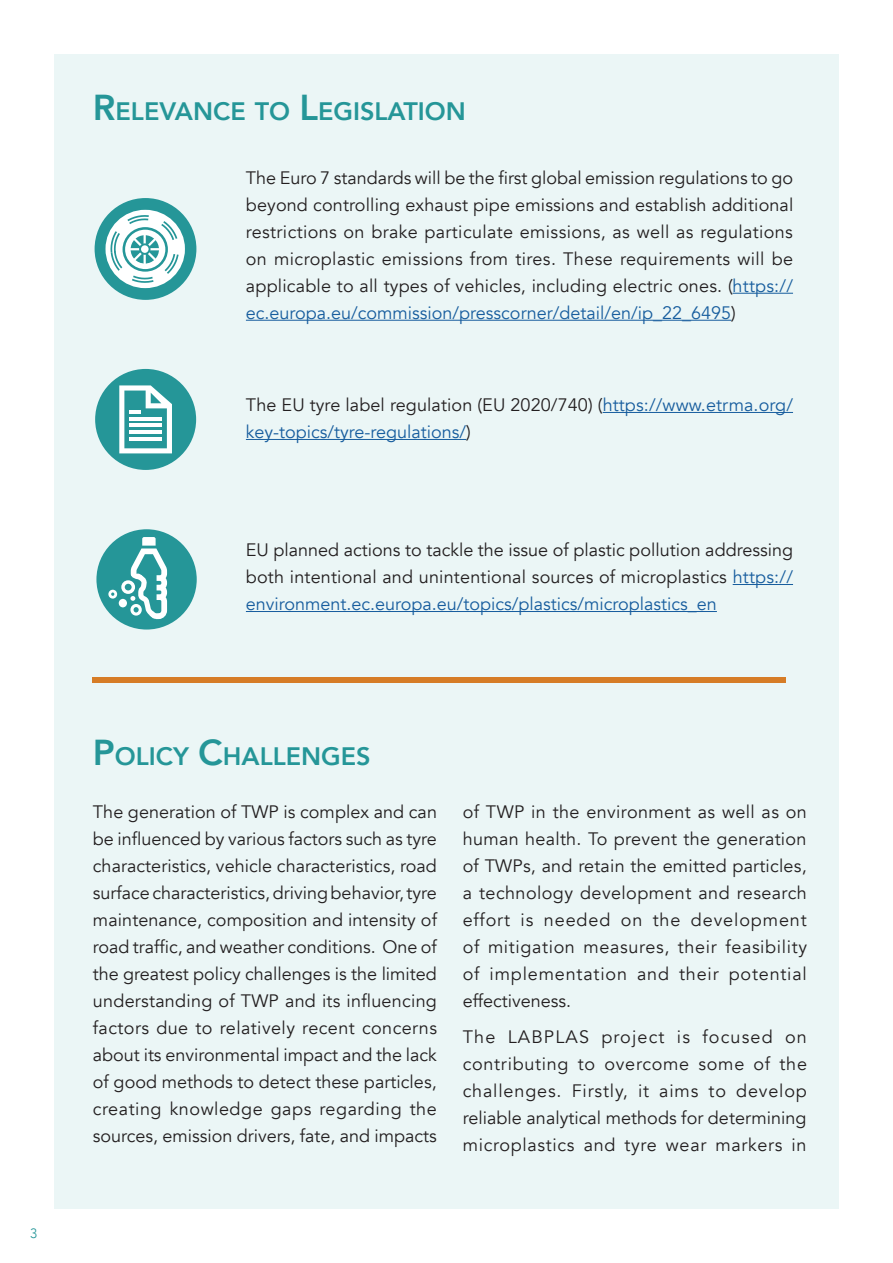
<style>
.page{position:relative;width:893px;height:1263px;background:#fff}
.page>*{position:absolute;margin:0;border:0;box-sizing:border-box;transform-origin:0 0}
.t1{font:800 25.2px "Avenir";color:#259698}
.t2{font:18px/27px "Avenir";color:#231f20;text-align:justify}
.t3{font:18px/27px "Avenir";letter-spacing:.005em;color:#175d9e}
.t4{font:300 13.5px "Avenir";color:#259698}
.s1{font-size:36px}
.s2{color:#175d9e}
.s3{color:#231f20}
</style>
<div class="page">
<div style="left:54px;top:54px;width:785px;height:1155px;background:#ebf6f6"></div>
<div style="left:93px;top:678px;width:693px;height:5px;background:#d67c26"></div>
<div style="left:95px;top:198px;width:101px;height:102px;background:#259698;border-radius:50%"></div>
<div style="left:106px;top:210px;width:79px;height:78px;border:24px solid #fff;border-radius:50%"></div>
<svg style="left:110px;top:215px;width:69px;height:68px"></svg>
<div style="left:123px;top:227px;width:45px;height:45px;border:3px solid #259698;border-radius:50%"></div>
<div style="left:139px;top:243px;width:12px;height:12px;border:2px solid #259698;border-radius:50%"></div>
<hr style="left:733px;top:293px;width:60px;height:1px;background:#175d9e">
<hr style="left:246px;top:320px;width:485px;height:1px;background:#175d9e">
<div style="left:95px;top:369px;width:101px;height:101px;background:#259698;border-radius:50%"></div>
<svg style="left:119px;top:385px;width:53px;height:68px"></svg>
<hr style="left:129px;top:424px;width:33px;height:3px;background:#fff">
<hr style="left:129px;top:430px;width:33px;height:4px;background:#fff">
<hr style="left:129px;top:437px;width:33px;height:4px;background:#fff">
<hr style="left:603px;top:412px;width:190px;height:1px;background:#175d9e">
<hr style="left:246px;top:439px;width:220px;height:1px;background:#175d9e">
<div style="left:96px;top:529px;width:101px;height:100px;background:#259698;border-radius:50%"></div>
<div style="left:121px;top:580px;width:14px;height:14px;border:3px solid #fff;border-radius:50%"></div>
<div style="left:119px;top:599px;width:8px;height:8px;background:#fff;border-radius:50%"></div>
<svg style="left:125px;top:537px;width:42px;height:83px"></svg>
<div style="left:108px;top:590px;width:9px;height:9px;border:3px solid #fff;border-radius:50%"></div>
<hr style="left:733px;top:584px;width:60px;height:1px;background:#175d9e">
<hr style="left:246px;top:611px;width:471px;height:1px;background:#175d9e">
<p class="t4" style="left:30px;top:1225px;width:9px">3</p>
<p class="t1" style="left:93px;top:92px;width:375px"><span class="s1">R</span>ELEVANCE TO <span class="s1">L</span>EGISLATION</p>
<p class="t2" style="left:246px;top:164px;width:549px">The Euro 7 standards will be the first global emission regulations to go beyond controlling exhaust pipe emissions and establish additional restrictions on brake particulate emissions, as well as regulations on microplastic emissions from tires. These requirements will be applicable to all types of vehicles, including electric ones. (<span class="s2">https:// ec.europa.eu/commission/presscorner/detail/en/ip_22_6495</span>)</p>
<p class="t3" style="left:246px;top:392px;width:549px"><span class="s3">The EU tyre label regulation (EU 2020/740) (</span>https://www.etrma.org/ key-topics/tyre-regulations/<span class="s3">)</span></p>
<p class="t2" style="left:246px;top:537px;width:549px">EU planned actions to tackle the issue of plastic pollution addressing both intentional and unintentional sources of microplastics <span class="s2">https:// environment.ec.europa.eu/topics/plastics/microplastics_en</span></p>
<p class="t1" style="left:93px;top:737px;width:279px"><span class="s1">P</span>OLICY <span class="s1">C</span>HALLENGES</p>
<p class="t2" style="left:93px;top:798px;width:346px">The generation of TWP is complex and can be influenced by various factors such as tyre characteristics, vehicle characteristics, road surface characteristics, driving behavior, tyre maintenance, composition and intensity of road traffic, and weather conditions. One of the greatest policy challenges is the limited understanding of TWP and its influencing factors due to relatively recent concerns about its environmental impact and the lack of good methods to detect these particles, creating knowledge gaps regarding the sources, emission drivers, fate, and impacts</p>
<p class="t2" style="left:463px;top:798px;width:346px">of TWP in the environment as well as on human health. To prevent the generation of TWPs, and retain the emitted particles, a technology development and research effort is needed on the development of mitigation measures, their feasibility of implementation and their potential effectiveness.</p>
<p class="t2" style="left:463px;top:1023px;width:346px">The LABPLAS project is focused on contributing to overcome some of the challenges. Firstly, it aims to develop reliable analytical methods for determining microplastics and tyre wear markers in</p>
</div>
